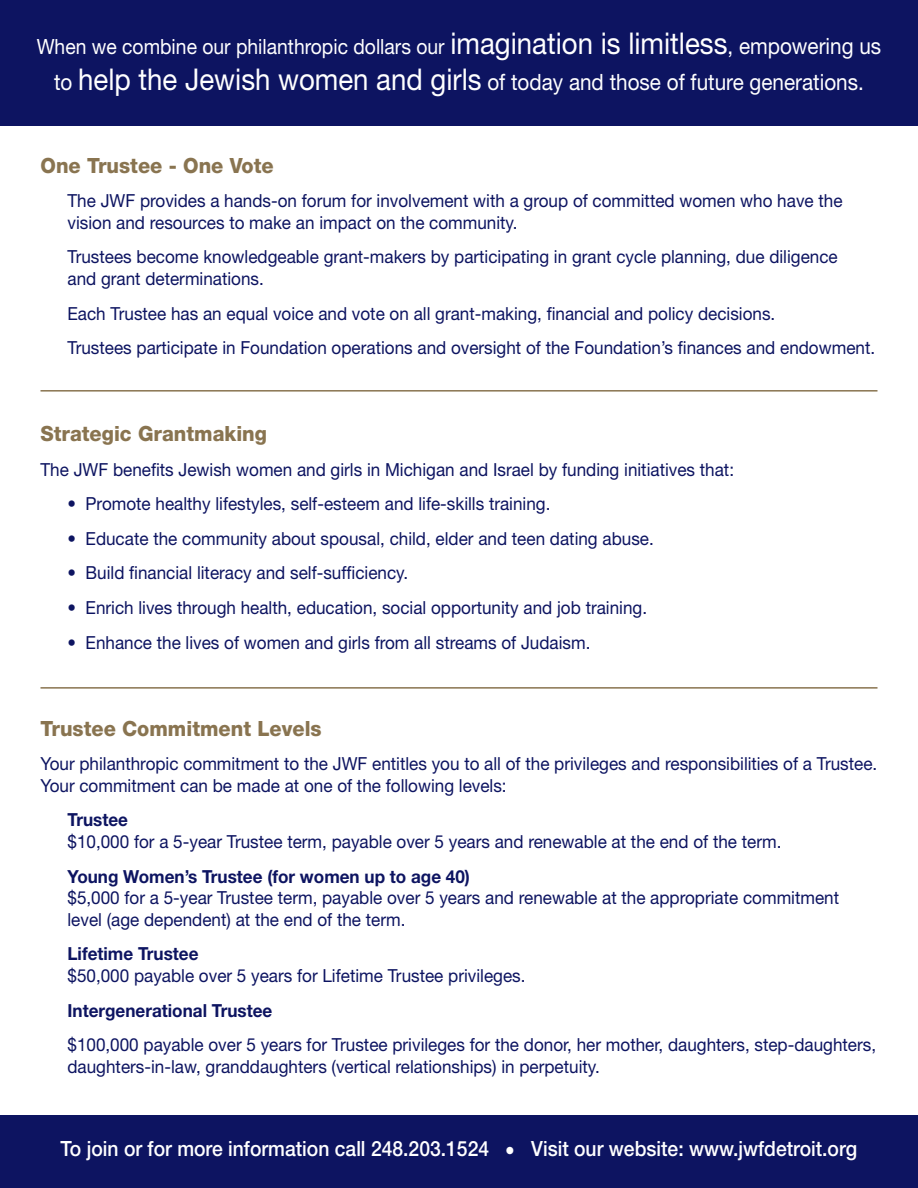
<style>
.page{position:relative;width:918px;height:1188px;background:#fff}
.page>*{position:absolute;margin:0;border:0;box-sizing:border-box;transform-origin:0 0}
.t1{font:22.5px "Helvetica Neue";color:#fff;scale:.92 1}
.t2{font:500 21px "Helvetica Neue";color:#fff;scale:.92 1}
.t3{font:21px "Helvetica Neue";color:#fff;scale:.92 1}
.t4{font:800 21px "Helvetica Neue";color:#897450;scale:.95 1}
.t5{font:18px/21.6px "Helvetica Neue";color:#0d1461;scale:.95 1}
.t6{font:700 18px "Helvetica Neue";color:#0d1461;scale:.95 1}
.s1{font-size:30px}
.s2{font-size:22.5px}
.s3{font-weight:700}
</style>
<div class="page">
<div style="left:0;top:1116px;width:918px;height:72px;background:#0d1461"></div>
<div style="left:0;top:0;width:918px;height:125px;background:#0d1461"></div>
<hr style="left:40px;top:390px;width:838px;height:2px;background:#897450">
<hr style="left:40px;top:687px;width:838px;height:2px;background:#897450">
<p class="t3" style="left:37px;top:34px;width:919px">When we combine our philanthropic dollars our <span class="s1">imagination is limitless</span><span class="s2">, empowering us</span></p>
<p class="t1" style="left:54px;top:69px;width:882px">to <span class="s1">help the Jewish women and girls</span> of today and those of future generations.</p>
<p class="t4" style="left:40px;top:153px;width:247px">One Trustee - One Vote</p>
<p class="t5" style="left:68px;top:190px;width:817px">The JWF provides a hands-on forum for involvement with a group of committed women who have the vision and resources to make an impact on the community.</p>
<p class="t5" style="left:68px;top:246px;width:812px">Trustees become knowledgeable grant-makers by participating in grant cycle planning, due diligence and grant determinations.</p>
<p class="t5" style="left:68px;top:302px;width:747px">Each Trustee has an equal voice and vote on all grant-making, financial and policy decisions.</p>
<p class="t5" style="left:68px;top:337px;width:852px">Trustees participate in Foundation operations and oversight of the Foundation’s finances and endowment.</p>
<p class="t4" style="left:40px;top:421px;width:240px">Strategic Grantmaking</p>
<p class="t5" style="left:40px;top:458px;width:732px">The JWF benefits Jewish women and girls in Michigan and Israel by funding initiatives that:</p>
<p class="t5" style="left:68px;top:493px;width:510px">• Promote healthy lifestyles, self-esteem and life-skills training.</p>
<p class="t5" style="left:68px;top:527px;width:619px">• Educate the community about spousal, child, elder and teen dating abuse.</p>
<p class="t5" style="left:68px;top:562px;width:360px">• Build financial literacy and self-sufficiency.</p>
<p class="t5" style="left:68px;top:597px;width:612px">• Enrich lives through health, education, social opportunity and job training.</p>
<p class="t5" style="left:68px;top:631px;width:552px">• Enhance the lives of women and girls from all streams of Judaism.</p>
<p class="t4" style="left:40px;top:716px;width:297px">Trustee Commitment Levels</p>
<p class="t5" style="left:40px;top:753px;width:882px">Your philanthropic commitment to the JWF entitles you to all of the privileges and responsibilities of a Trustee.<br>Your commitment can be made at one of the following levels:</p>
<p class="t5" style="left:68px;top:809px;width:753px"><span class="s3">Trustee<br></span>$10,000 for a 5-year Trustee term, payable over 5 years and renewable at the end of the term.</p>
<p class="t5" style="left:68px;top:865px;width:814px"><span class="s3">Young Women’s Trustee (for women up to age 40)<br></span>$5,000 for a 5-year Trustee term, payable over 5 years and renewable at the appropriate commitment level (age dependent) at the end of the term.</p>
<p class="t5" style="left:68px;top:943px;width:484px"><span class="s3">Lifetime Trustee<br></span>$50,000 payable over 5 years for Lifetime Trustee privileges.</p>
<p class="t6" style="left:68px;top:999px;width:217px">Intergenerational Trustee</p>
<p class="t5" style="left:68px;top:1034px;width:853px">$100,000 payable over 5 years for Trustee privileges for the donor, her mother, daughters, step-daughters, daughters-in-law, granddaughters (vertical relationships) in perpetuity.</p>
<p class="t2" style="left:61px;top:1136px;width:867px">To join or for more information call 248.203.1524 • Visit our website: www.jwfdetroit.org</p>
</div>
